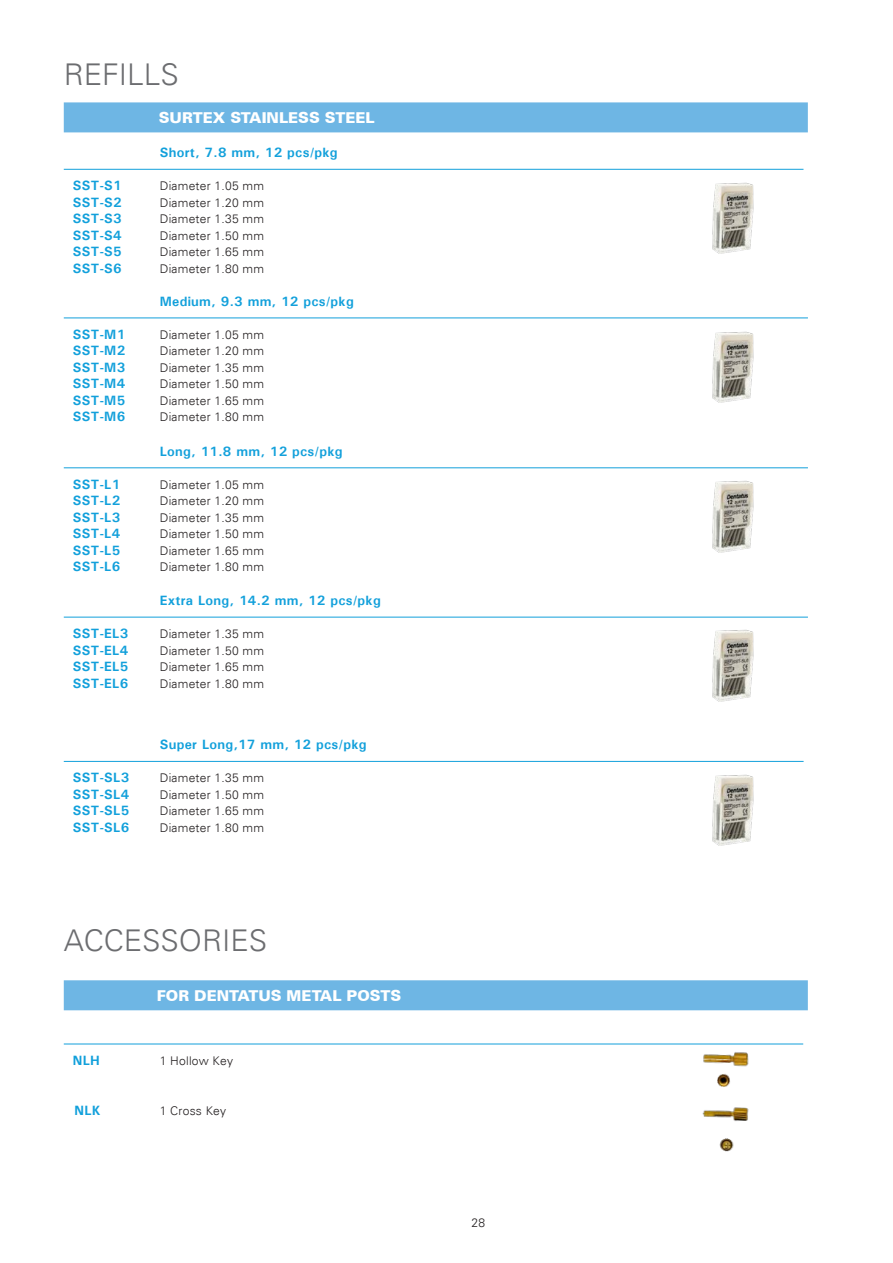
<style>
.page{position:relative;width:893px;height:1263px;background:#fff}
.page>*{position:absolute;margin:0;border:0;box-sizing:border-box;transform-origin:0 0}
.Högst_upp_rubrik{font:300 30px "Univers";color:#6c6d70}
.Produkt{font:900 15px "Univers CE";color:#fff}
.Produktinfo{font:700 13.5px "Univers";letter-spacing:.02em;color:#12a0db}
.Produktinfo-2{font:300 12px "Univers";letter-spacing:.02em;color:#231f20}
</style>
<div class="page">
<div style="left:64px;top:102px;width:744px;height:30px;background:#6eb6e4"></div>
<div style="left:64px;top:980px;width:744px;height:30px;background:#6eb6e4"></div>
<hr style="left:64px;top:169px;width:739px;height:1px;background:#12a0db">
<hr style="left:64px;top:617px;width:744px;height:1px;background:#12a0db">
<hr style="left:64px;top:318px;width:744px;height:1px;background:#12a0db">
<hr style="left:64px;top:761px;width:740px;height:1px;background:#12a0db">
<hr style="left:64px;top:467px;width:744px;height:1px;background:#12a0db">
<img style="left:712px;top:182px;width:42px;height:72px">
<img style="left:712px;top:331px;width:42px;height:72px">
<img style="left:712px;top:480px;width:42px;height:72px">
<img style="left:712px;top:629px;width:42px;height:72px">
<img style="left:712px;top:774px;width:42px;height:72px">
<hr style="left:64px;top:1043px;width:739px;height:1px;background:#12a0db">
<img style="left:674px;top:1043px;width:101px;height:43px">
<img style="left:702px;top:1086px;width:47px;height:66px">
<p class="Högst_upp_rubrik" style="left:64px;top:57px;width:117px">REFILLS</p>
<p class="Produkt" style="left:159px;top:109px;width:217px">SURTEX STAINLESS STEEL</p>
<p class="Produktinfo" style="left:160px;top:144px;width:179px">Short, 7.8 mm, 12 pcs/pkg</p>
<p class="Produktinfo" style="left:73px;top:177px;width:50px">SST-S1</p>
<p class="Produktinfo-2" style="left:160px;top:179px;width:106px">Diameter 1.05 mm</p>
<p class="Produktinfo" style="left:73px;top:194px;width:50px">SST-S2</p>
<p class="Produktinfo-2" style="left:160px;top:195px;width:106px">Diameter 1.20 mm</p>
<p class="Produktinfo" style="left:73px;top:210px;width:50px">SST-S3</p>
<p class="Produktinfo-2" style="left:160px;top:212px;width:106px">Diameter 1.35 mm</p>
<p class="Produktinfo" style="left:73px;top:227px;width:50px">SST-S4</p>
<p class="Produktinfo-2" style="left:160px;top:228px;width:106px">Diameter 1.50 mm</p>
<p class="Produktinfo" style="left:73px;top:243px;width:50px">SST-S5</p>
<p class="Produktinfo-2" style="left:160px;top:245px;width:106px">Diameter 1.65 mm</p>
<p class="Produktinfo" style="left:73px;top:260px;width:50px">SST-S6</p>
<p class="Produktinfo-2" style="left:160px;top:261px;width:106px">Diameter 1.80 mm</p>
<p class="Produktinfo" style="left:160px;top:293px;width:196px">Medium, 9.3 mm, 12 pcs/pkg</p>
<p class="Produktinfo" style="left:73px;top:326px;width:54px">SST-M1</p>
<p class="Produktinfo-2" style="left:160px;top:327px;width:106px">Diameter 1.05 mm</p>
<p class="Produktinfo" style="left:73px;top:342px;width:54px">SST-M2</p>
<p class="Produktinfo-2" style="left:160px;top:344px;width:106px">Diameter 1.20 mm</p>
<p class="Produktinfo" style="left:73px;top:359px;width:54px">SST-M3</p>
<p class="Produktinfo-2" style="left:160px;top:360px;width:106px">Diameter 1.35 mm</p>
<p class="Produktinfo" style="left:73px;top:375px;width:54px">SST-M4</p>
<p class="Produktinfo-2" style="left:160px;top:377px;width:106px">Diameter 1.50 mm</p>
<p class="Produktinfo" style="left:73px;top:392px;width:54px">SST-M5</p>
<p class="Produktinfo-2" style="left:160px;top:393px;width:106px">Diameter 1.65 mm</p>
<p class="Produktinfo" style="left:73px;top:408px;width:54px">SST-M6</p>
<p class="Produktinfo-2" style="left:160px;top:410px;width:106px">Diameter 1.80 mm</p>
<p class="Produktinfo" style="left:160px;top:443px;width:184px">Long, 11.8 mm, 12 pcs/pkg</p>
<p class="Produktinfo" style="left:73px;top:476px;width:49px">SST-L1</p>
<p class="Produktinfo-2" style="left:160px;top:477px;width:106px">Diameter 1.05 mm</p>
<p class="Produktinfo" style="left:73px;top:492px;width:49px">SST-L2</p>
<p class="Produktinfo-2" style="left:160px;top:494px;width:106px">Diameter 1.20 mm</p>
<p class="Produktinfo" style="left:73px;top:509px;width:49px">SST-L3</p>
<p class="Produktinfo-2" style="left:160px;top:510px;width:106px">Diameter 1.35 mm</p>
<p class="Produktinfo" style="left:73px;top:525px;width:49px">SST-L4</p>
<p class="Produktinfo-2" style="left:160px;top:527px;width:106px">Diameter 1.50 mm</p>
<p class="Produktinfo" style="left:73px;top:542px;width:49px">SST-L5</p>
<p class="Produktinfo-2" style="left:160px;top:543px;width:106px">Diameter 1.65 mm</p>
<p class="Produktinfo" style="left:73px;top:558px;width:49px">SST-L6</p>
<p class="Produktinfo-2" style="left:160px;top:560px;width:106px">Diameter 1.80 mm</p>
<p class="Produktinfo" style="left:160px;top:592px;width:223px">Extra Long, 14.2 mm, 12 pcs/pkg</p>
<p class="Produktinfo" style="left:73px;top:625px;width:57px">SST-EL3</p>
<p class="Produktinfo-2" style="left:160px;top:627px;width:106px">Diameter 1.35 mm</p>
<p class="Produktinfo" style="left:73px;top:641px;width:57px">SST-EL4</p>
<p class="Produktinfo-2" style="left:160px;top:643px;width:106px">Diameter 1.50 mm</p>
<p class="Produktinfo" style="left:73px;top:658px;width:57px">SST-EL5</p>
<p class="Produktinfo-2" style="left:160px;top:660px;width:106px">Diameter 1.65 mm</p>
<p class="Produktinfo" style="left:73px;top:674px;width:57px">SST-EL6</p>
<p class="Produktinfo-2" style="left:160px;top:676px;width:106px">Diameter 1.80 mm</p>
<p class="Produktinfo" style="left:160px;top:736px;width:208px">Super Long,17 mm, 12 pcs/pkg</p>
<p class="Produktinfo" style="left:73px;top:769px;width:58px">SST-SL3</p>
<p class="Produktinfo-2" style="left:160px;top:771px;width:106px">Diameter 1.35 mm</p>
<p class="Produktinfo" style="left:73px;top:786px;width:58px">SST-SL4</p>
<p class="Produktinfo-2" style="left:160px;top:787px;width:106px">Diameter 1.50 mm</p>
<p class="Produktinfo" style="left:73px;top:802px;width:58px">SST-SL5</p>
<p class="Produktinfo-2" style="left:160px;top:804px;width:106px">Diameter 1.65 mm</p>
<p class="Produktinfo" style="left:73px;top:819px;width:58px">SST-SL6</p>
<p class="Produktinfo-2" style="left:160px;top:820px;width:106px">Diameter 1.80 mm</p>
<p class="Högst_upp_rubrik" style="left:64px;top:922px;width:205px">ACCESSORIES</p>
<p class="Produkt" style="left:157px;top:987px;width:246px">FOR DENTATUS METAL POSTS</p>
<p class="Produktinfo" style="left:73px;top:1052px;width:29px">NLH</p>
<p class="Produktinfo-2" style="left:160px;top:1053px;width:75px">1 Hollow Key</p>
<p class="Produktinfo" style="left:75px;top:1101px;width:28px">NLK</p>
<p class="Produktinfo-2" style="left:160px;top:1103px;width:68px">1 Cross Key</p>
<p class="Produktinfo-2" style="left:472px;top:1215px;width:15px">28</p>
</div>
